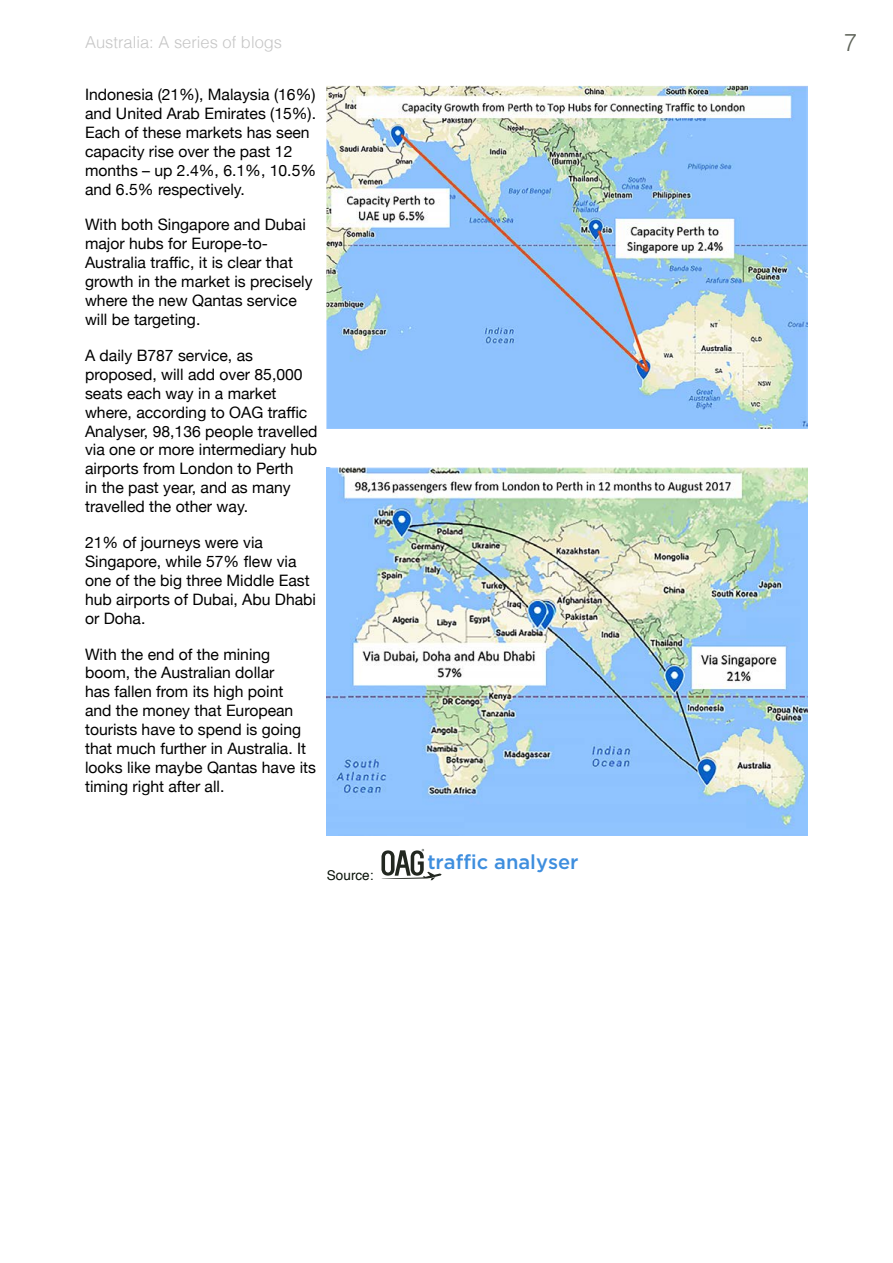
<style>
.page{position:relative;width:893px;height:1263px;background:#fff}
.page>*{position:absolute;margin:0;border:0;box-sizing:border-box;transform-origin:0 0}
.t1{font:300 24px "Helvetica";color:#5e6359}
.t2{font:500 20.1px "Gotham";color:#3e8ede}
.t3{font:300 16.5px "Helvetica";color:#c6c6c6}
.t4{font:15.75px/18.9px "Helvetica Neue";color:#000}
.t5{font:13.5px "Helvetica";color:#091208}
</style>
<div class="page">
<img style="left:327px;top:85px;width:481px;height:343px">
<img style="left:327px;top:468px;width:481px;height:367px">
<svg style="left:381px;top:849px;width:61px;height:31px"></svg>
<p class="t3" style="left:85px;top:29px;width:199px">Australia: A series of blogs</p>
<h1 class="t1" style="left:844px;top:22px;width:15px">7</h1>
<p class="t4" style="left:85px;top:86px;width:233px">Indonesia (21%), Malaysia (16%) and United Arab Emirates (15%).<br>Each of these markets has seen capacity rise over the past 12 months – up 2.4%, 6.1%, 10.5% and 6.5% respectively.</p>
<p class="t4" style="left:85px;top:216px;width:229px">With both Singapore and Dubai major hubs for Europe-to-<br>Australia traffic, it is clear that growth in the market is precisely where the new Qantas service will be targeting.</p>
<p class="t4" style="left:85px;top:347px;width:234px">A daily B787 service, as proposed, will add over 85,000 seats each way in a market where, according to OAG traffic<br>Analyser, 98,136 people travelled via one or more intermediary hub airports from London to Perth<br>in the past year, and as many travelled the other way.</p>
<p class="t4" style="left:85px;top:534px;width:233px">21% of journeys were via<br>Singapore, while 57% flew via one of the big three Middle East hub airports of Dubai, Abu Dhabi or Doha.</p>
<p class="t4" style="left:85px;top:645px;width:233px">With the end of the mining boom, the Australian dollar<br>has fallen from its high point<br>and the money that European tourists have to spend is going that much further in Australia. It looks like maybe Qantas have its timing right after all.</p>
<p class="t5" style="left:327px;top:865px;width:48px">Source:</p>
<p class="t2" style="left:427px;top:850px;width:153px">traffic analyser</p>
</div>
